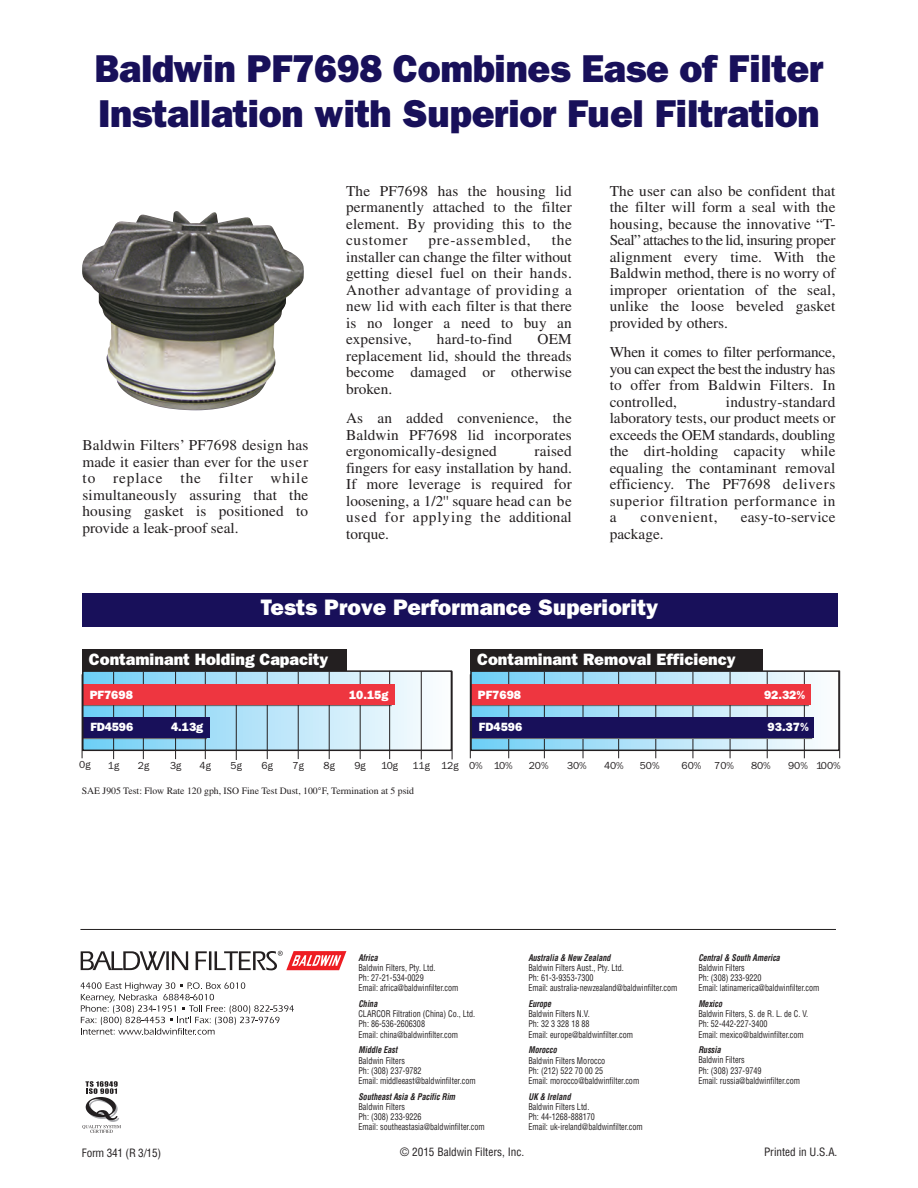
<style>
.page{position:relative;width:918px;height:1188px;background:#fff}
.page>*{position:absolute;margin:0;border:0;box-sizing:border-box;transform-origin:0 0}
.t1{font:800 39px/45px "Franklin Gothic";letter-spacing:-.01em;color:#18105a}
.t2{font:800 22.5px "Franklin Gothic";color:#fff}
.t3{font:800 16.5px "Franklin Gothic";color:#fff}
.t4{font:15px/16.5px "Times LT";letter-spacing:.01em;color:#231f20;text-align:justify}
.t5{font:15px "Times LT";letter-spacing:.05em;color:#231f20}
.t6{font:15px "Times LT";letter-spacing:.045em;color:#231f20}
.t7{font:800 12px "Franklin Gothic";color:#fff}
.t8{font:condensed 11.25px "Helvetica";color:#231f20}
.t9{font:condensed 11.25px "Helvetica";letter-spacing:-.02em;color:#231f20}
.t10{font:10.5px "Franklin Gothic";color:#231f20}
.t11{font:9.75px "Times LT";color:#231f20}
.t12{font:condensed 9px/10.2px "Helvetica";color:#231f20;scale:.9 1}
.t13{font:italic 700 condensed 9px "Helvetica";color:#231f20;scale:.9 1}
</style>
<div class="page">
<svg style="left:85px;top:673px;width:345px;height:75px"></svg>
<img style="left:82px;top:211px;width:222px;height:199px">
<svg style="left:473px;top:673px;width:345px;height:75px"></svg>
<hr style="left:693px;top:672px;width:1px;height:86px;background:#231f20">
<hr style="left:470px;top:705px;width:339px;height:1px;background:#6c6d70">
<div style="left:470px;top:649px;width:293px;height:21px;background:#231f20"></div>
<hr style="left:508px;top:672px;width:1px;height:86px;background:#231f20">
<hr style="left:544px;top:672px;width:1px;height:86px;background:#231f20">
<hr style="left:583px;top:670px;width:1px;height:88px;background:#231f20">
<hr style="left:618px;top:672px;width:1px;height:86px;background:#231f20">
<hr style="left:656px;top:671px;width:1px;height:87px;background:#231f20">
<hr style="left:730px;top:672px;width:1px;height:86px;background:#231f20">
<hr style="left:767px;top:671px;width:1px;height:87px;background:#231f20">
<hr style="left:804px;top:672px;width:1px;height:86px;background:#231f20">
<hr style="left:839px;top:671px;width:1px;height:87px;background:#231f20">
<div style="left:470px;top:685px;width:341px;height:20px;background:#ee3640"></div>
<hr style="left:470px;top:738px;width:342px;height:1px;background:#6c6d70">
<hr style="left:470px;top:674px;width:1px;height:84px;background:#231f20">
<div style="left:470px;top:717px;width:344px;height:21px;background:#18105a"></div>
<hr style="left:82px;top:705px;width:310px;height:1px;background:#6c6d70">
<div style="left:82px;top:649px;width:264px;height:21px;background:#231f20"></div>
<hr style="left:82px;top:738px;width:125px;height:1px;background:#6c6d70">
<hr style="left:82px;top:674px;width:1px;height:84px;background:#231f20">
<div style="left:82px;top:593px;width:756px;height:33px;background:#18105a"></div>
<hr style="left:267px;top:672px;width:1px;height:87px;background:#231f20">
<hr style="left:113px;top:672px;width:1px;height:87px;background:#231f20">
<hr style="left:143px;top:672px;width:1px;height:87px;background:#231f20">
<hr style="left:175px;top:671px;width:1px;height:88px;background:#231f20">
<hr style="left:205px;top:672px;width:1px;height:87px;background:#231f20">
<hr style="left:236px;top:671px;width:1px;height:89px;background:#231f20">
<hr style="left:298px;top:672px;width:1px;height:87px;background:#231f20">
<hr style="left:329px;top:671px;width:1px;height:88px;background:#231f20">
<hr style="left:360px;top:671px;width:1px;height:88px;background:#231f20">
<hr style="left:389px;top:671px;width:1px;height:88px;background:#231f20">
<hr style="left:421px;top:671px;width:1px;height:88px;background:#231f20">
<hr style="left:452px;top:671px;width:1px;height:88px;background:#231f20">
<div style="left:82px;top:685px;width:312px;height:20px;background:#ee3640"></div>
<div style="left:82px;top:717px;width:127px;height:21px;background:#18105a"></div>
<div style="left:82px;top:670px;width:370px;height:81px;border:2px solid #231f20"></div>
<svg style="left:82px;top:1081px;width:39px;height:52px"></svg>
<hr style="left:80px;top:929px;width:756px;height:1px;background:#231f20">
<svg style="left:81px;top:982px;width:213px;height:53px"></svg>
<svg style="left:81px;top:950px;width:266px;height:21px"></svg>
<div style="left:470px;top:670px;width:370px;height:81px;border:2px solid #231f20"></div>
<h1 class="t1" style="left:94px;top:46px;width:731px">Baldwin PF7698 Combines Ease of Filter<br>Installation with Superior Fuel Filtration</h1>
<p class="t4" style="left:82px;top:437px;width:227px">Baldwin Filters’ PF7698 design has made it easier than ever for the user to replace the filter while simultaneously assuring that the housing gasket is positioned to provide a leak-proof seal.</p>
<p class="t4" style="left:346px;top:182px;width:227px">The PF7698 has the housing lid permanently attached to the filter element. By providing this to the customer</p>
<p class="t4" style="left:346px;top:232px;width:227px;text-indent:206px">the installer can change the filter without getting diesel fuel on their hands.<br>Another advantage of providing a new lid with each filter is that there is no longer a need to buy an expensive,</p>
<p class="t5" style="left:429px;top:231px;width:104px">pre-assembled,</p>
<p class="t4" style="left:437px;top:331px;width:77px">hard-to-find</p>
<p class="t4" style="left:346px;top:331px;width:227px;text-indent:191px">OEM replacement lid, should the threads become damaged or otherwise broken.</p>
<p class="t4" style="left:346px;top:410px;width:227px">As an added convenience, the Baldwin PF7698 lid incorporates ergonomically-designed</p>
<p class="t4" style="left:346px;top:443px;width:227px;text-indent:188px">raised fingers for easy installation by hand.<br>If more leverage is required for loosening, a 1/2'' square head can be used for applying the additional torque.</p>
<p class="t4" style="left:610px;top:182px;width:227px">The user can also be confident that the filter will form a seal with the housing, because the innovative “T-Seal” attaches to the lid, insuring proper alignment every time. With the Baldwin method, there is no worry of improper orientation of the seal, unlike the loose beveled gasket provided by others.</p>
<p class="t4" style="left:610px;top:344px;width:227px">When it comes to filter performance, you can expect the best the industry has to offer from Baldwin Filters. In controlled,</p>
<p class="t4" style="left:610px;top:393px;width:227px;text-indent:116px">industry-standard laboratory tests, our product meets or exceeds the OEM standards, doubling the dirt-holding capacity while equaling the contaminant removal efficiency. The PF7698 delivers superior filtration performance in a</p>
<p class="t6" style="left:641px;top:508px;width:79px">convenient,</p>
<p class="t4" style="left:741px;top:509px;width:96px">easy-to-service</p>
<p class="t4" style="left:610px;top:525px;width:55px">package.</p>
<h2 class="t2" style="left:261px;top:594px;width:399px">Tests Prove Performance Superiority</h2>
<p class="t3" style="left:89px;top:650px;width:241px">Contaminant Holding Capacity</p>
<p class="t7" style="left:90px;top:687px;width:45px">PF7698</p>
<p class="t7" style="left:349px;top:687px;width:41px">10.15g</p>
<p class="t7" style="left:91px;top:720px;width:44px">FD4596</p>
<p class="t7" style="left:171px;top:720px;width:34px">4.13g</p>
<p class="t3" style="left:477px;top:650px;width:260px">Contaminant Removal Efficiency</p>
<p class="t7" style="left:478px;top:687px;width:45px">PF7698</p>
<p class="t7" style="left:764px;top:687px;width:43px">92.32%</p>
<p class="t7" style="left:479px;top:720px;width:45px">FD4596</p>
<p class="t7" style="left:768px;top:720px;width:43px">93.37%</p>
<p class="t10" style="left:79px;top:759px;width:13px">0g</p>
<p class="t10" style="left:108px;top:759px;width:13px">1g</p>
<p class="t10" style="left:138px;top:759px;width:13px">2g</p>
<p class="t10" style="left:170px;top:759px;width:13px">3g</p>
<p class="t10" style="left:200px;top:759px;width:13px">4g</p>
<p class="t10" style="left:231px;top:759px;width:13px">5g</p>
<p class="t10" style="left:262px;top:759px;width:13px">6g</p>
<p class="t10" style="left:293px;top:759px;width:13px">7g</p>
<p class="t10" style="left:324px;top:759px;width:13px">8g</p>
<p class="t10" style="left:354px;top:759px;width:13px">9g</p>
<p class="t10" style="left:381px;top:759px;width:19px">10g</p>
<p class="t10" style="left:413px;top:759px;width:48px">11g 12g</p>
<p class="t11" style="left:82px;top:784px;width:334px">SAE J905 Test: Flow Rate 120 gph, ISO Fine Test Dust, 100°F, Termination at 5 psid</p>
<p class="t10" style="left:469px;top:759px;width:15px">0%</p>
<p class="t10" style="left:494px;top:759px;width:21px">10%</p>
<p class="t10" style="left:529px;top:759px;width:21px">20%</p>
<p class="t10" style="left:567px;top:759px;width:21px">30%</p>
<p class="t10" style="left:604px;top:759px;width:21px">40%</p>
<p class="t10" style="left:640px;top:759px;width:21px">50%</p>
<p class="t10" style="left:682px;top:759px;width:54px">60% 70%</p>
<p class="t10" style="left:751px;top:759px;width:21px">80%</p>
<p class="t10" style="left:788px;top:759px;width:54px">90% 100%</p>
<p class="t13" style="left:358px;top:952px;width:23px">Africa</p>
<p class="t12" style="left:358px;top:963px;width:113px">Baldwin Filters, Pty. Ltd.<br>Ph: 27-21-534-0029<br>Email: africa@baldwinfilter.com</p>
<p class="t13" style="left:528px;top:952px;width:93px">Australia &amp; New Zealand</p>
<p class="t12" style="left:528px;top:963px;width:167px">Baldwin Filters Aust., Pty. Ltd.<br>Ph: 61-3-9353-7300<br>Email: australia-newzealand@baldwinfilter.com</p>
<p class="t13" style="left:698px;top:952px;width:92px">Central &amp; South America</p>
<p class="t12" style="left:698px;top:963px;width:136px">Baldwin Filters<br>Ph: (308) 233-9220<br>Email: latinamerica@baldwinfilter.com</p>
<p class="t13" style="left:358px;top:999px;width:23px">China</p>
<p class="t12" style="left:358px;top:1009px;width:131px">CLARCOR Filtration (China) Co., Ltd.<br>Ph: 86-536-2606308<br>Email: china@baldwinfilter.com</p>
<p class="t13" style="left:528px;top:999px;width:27px">Europe</p>
<p class="t12" style="left:528px;top:1009px;width:118px">Baldwin Filters N.V.<br>Ph: 32 3 328 18 88<br>Email: europe@baldwinfilter.com</p>
<p class="t13" style="left:698px;top:999px;width:28px">Mexico</p>
<p class="t12" style="left:698px;top:1009px;width:124px">Baldwin Filters, S. de R. L. de C. V.<br>Ph: 52-442-227-3400<br>Email: mexico@baldwinfilter.com</p>
<p class="t13" style="left:358px;top:1045px;width:45px">Middle East</p>
<p class="t12" style="left:358px;top:1055px;width:132px">Baldwin Filters<br>Ph: (308) 237-9782<br>Email: middleeast@baldwinfilter.com</p>
<p class="t13" style="left:528px;top:1045px;width:33px">Morocco</p>
<p class="t12" style="left:528px;top:1055px;width:125px">Baldwin Filters Morocco<br>Ph: (212) 522 70 00 25<br>Email: morocco@baldwinfilter.com</p>
<p class="t13" style="left:698px;top:1045px;width:26px">Russia</p>
<p class="t12" style="left:698px;top:1055px;width:115px">Baldwin Filters<br>Ph: (308) 237-9749<br>Email: russia@baldwinfilter.com</p>
<p class="t13" style="left:358px;top:1091px;width:109px">Southeast Asia &amp; Pacific Rim</p>
<p class="t12" style="left:358px;top:1102px;width:142px">Baldwin Filters<br>Ph: (308) 233-9226<br>Email: southeastasia@baldwinfilter.com</p>
<p class="t13" style="left:528px;top:1091px;width:49px">UK &amp; Ireland</p>
<p class="t12" style="left:528px;top:1102px;width:129px">Baldwin Filters Ltd.<br>Ph: 44-1268-888170<br>Email: uk-ireland@baldwinfilter.com</p>
<p class="t9" style="left:82px;top:1146px;width:81px">Form 341 (R 3/15)</p>
<p class="t8" style="left:400px;top:1146px;width:125px">© 2015 Baldwin Filters, Inc.</p>
<p class="t8" style="left:764px;top:1146px;width:75px">Printed in U.S.A.</p>
</div>
